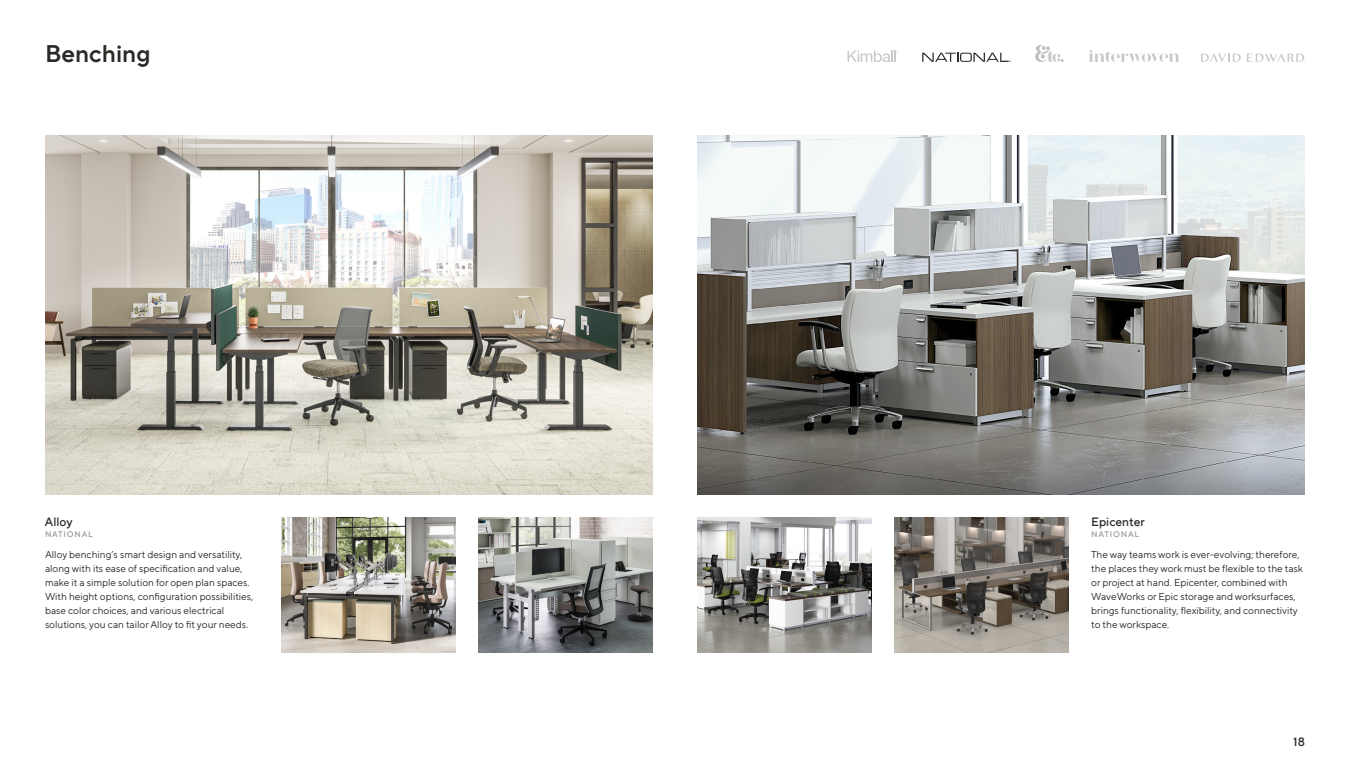
<style>
.page{position:relative;width:1350px;height:765px;background:#fff}
.page>*{position:absolute;margin:0;border:0;box-sizing:border-box;transform-origin:0 0}
.t1{font:600 24px "TT Norms Pro";color:#2c2a27}
.t2{font:500 12px "TT Norms Pro";color:#2c2a27}
.t3{font:10px/14px "TT Norms Pro";color:#2c2a27}
.t4{font:500 8px "TT Norms Pro";letter-spacing:.1em;color:#96989a}
</style>
<div class="page">
<img style="left:894px;top:518px;width:175px;height:134px">
<img style="left:698px;top:518px;width:174px;height:134px">
<img style="left:698px;top:135px;width:607px;height:360px">
<img style="left:45px;top:135px;width:607px;height:360px">
<img style="left:281px;top:518px;width:175px;height:134px">
<img style="left:478px;top:518px;width:174px;height:134px">
<svg style="left:847px;top:51px;width:51px;height:11px"></svg>
<svg style="left:922px;top:53px;width:89px;height:9px"></svg>
<svg style="left:1035px;top:45px;width:30px;height:17px"></svg>
<svg style="left:1089px;top:50px;width:92px;height:12px"></svg>
<svg style="left:1201px;top:54px;width:40px;height:8px"></svg>
<svg style="left:1247px;top:54px;width:58px;height:8px"></svg>
<h1 class="t1" style="left:45px;top:36px;width:107px">Benching</h1>
<p class="t2" style="left:45px;top:513px;width:29px">Alloy</p>
<p class="t4" style="left:45px;top:528px;width:49px">NATIONAL</p>
<p class="t3" style="left:45px;top:547px;width:210px">Alloy benching’s smart design and versatility, along with its ease of specification and value, make it a simple solution for open plan spaces.<br>With height options, configuration possibilities, base color choices, and various electrical solutions, you can tailor Alloy to fit your needs.</p>
<p class="t2" style="left:1091px;top:513px;width:55px">Epicenter</p>
<p class="t4" style="left:1091px;top:528px;width:49px">NATIONAL</p>
<p class="t3" style="left:1091px;top:547px;width:213px">The way teams work is ever-evolving; therefore, the places they work must be flexible to the task or project at hand. Epicenter, combined with WaveWorks or Epic storage and worksurfaces, brings functionality, flexibility, and connectivity to the workspace.</p>
<p class="t2" style="left:1293px;top:733px;width:13px">18</p>
</div>
